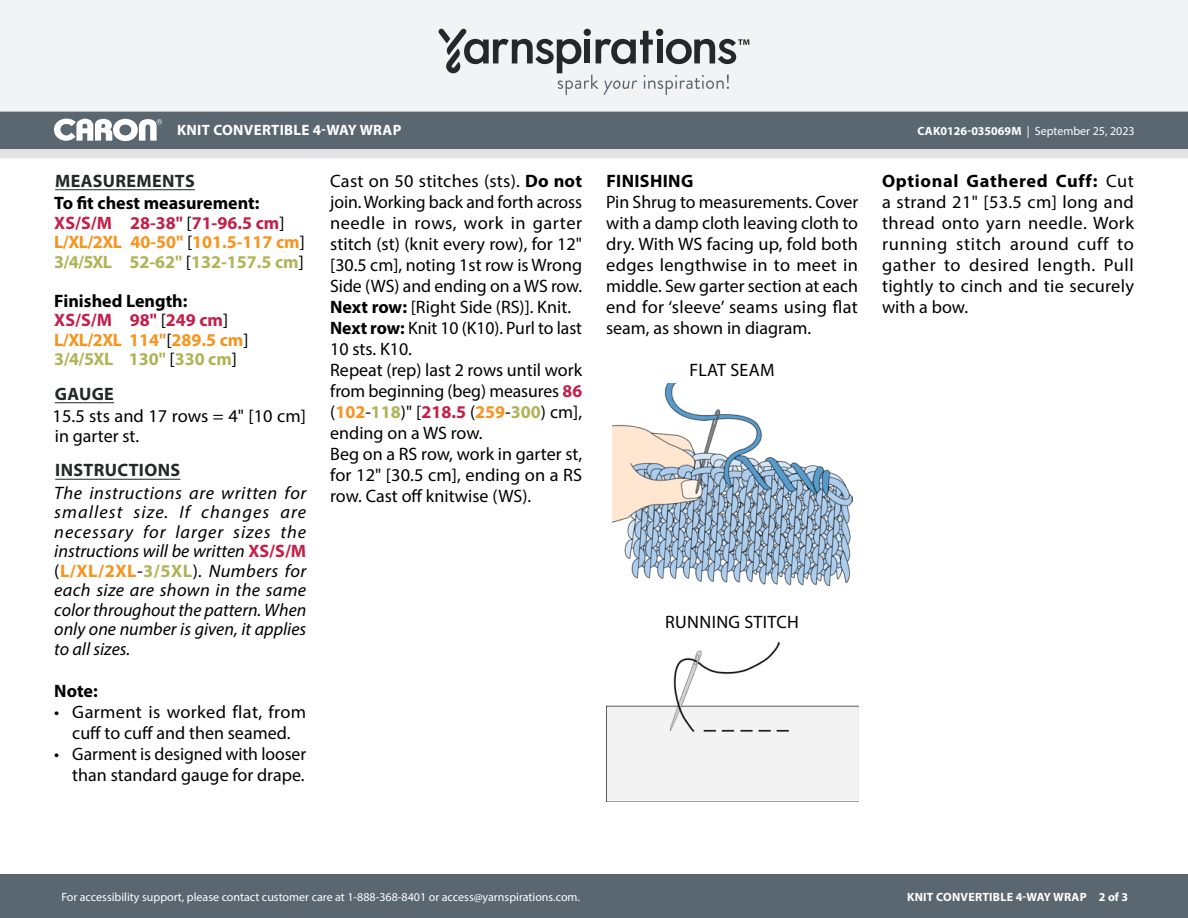
<style>
.page{position:relative;width:1188px;height:918px;background:#fff}
.page>*{position:absolute;margin:0;border:0;box-sizing:border-box;transform-origin:0 0}
.Body_-__Color_coded_3_sizes{font:18px/21px "Myriad Pro";color:#000;text-align:justify}
.Body_-__With_auto_styling{font:italic 18px/19.5px "Myriad Pro";color:#000;text-align:justify}
.Body_-__Auto_Style_with_Keep_lines_toget{font:700 18px "Myriad Pro";color:#f7941e}
.Body_-__Auto_Style_with_Keep_lines_toget-2{font:700 18px "Myriad Pro";color:#b2b258}
.Body_-__With_auto_styling-2{font:18px/21px "Myriad Pro";letter-spacing:-.005em;color:#000}
.Body_-__Auto_Style_with_Keep_lines_toget-3{font:700 18px "Myriad Pro";color:#c31f49}
.Body_-__Auto_Style_with_Keep_lines_toget-4{font:700 18px "Myriad Pro";color:#000}
.Body_-_NO_Automatic_styling{font:18px/19.5px "Myriad Pro";color:#000}
.Body_-_HEADERS_-_Underline{font:700 18px "Myriad Pro";letter-spacing:.02em;color:#24282a}
.Diagram___Schematic_Headers{font:18px "Myriad Pro";letter-spacing:.02em;color:#000}
.Body_-_SUBHEADS{font:700 18px "Myriad Pro";letter-spacing:.02em;color:#000}
.Body_-__With_auto_styling-3{font:700 18px "Myriad Pro";color:#000}
.t1{font:700 15px "Myriad Pro";letter-spacing:.02em;color:#fff}
.t2{font:12px "Myriad Pro";color:#fff}
.t3{font:700 12px "Myriad Pro";letter-spacing:.02em;color:#fff}
.s1{font-weight:700}
.s2{font-weight:400;color:#000}
.s3{font-weight:700;font-style:normal;color:#c31f49}
.s4{font-style:normal}
.s5{font-weight:700;font-style:normal;color:#f7941e}
.s6{font-weight:700;font-style:normal;color:#b2b258}
.s7{font-weight:700;color:#c31f49}
.s8{font-weight:700;color:#f7941e}
.s9{font-weight:700;color:#b2b258}
</style>
<div class="page">
<div style="left:0;top:875px;width:1188px;height:43px;background:#5a6670"></div>
<div style="left:0;top:149px;width:1188px;height:9px;background:#e4e3e3"></div>
<div style="left:0;top:111px;width:1188px;height:38px;background:#5a6670"></div>
<div style="left:0;top:0;width:1188px;height:112px;background:#f2f3f4"></div>
<svg style="left:438px;top:29px;width:311px;height:66px"></svg>
<svg style="left:54px;top:119px;width:108px;height:22px"></svg>
<hr style="left:55px;top:189px;width:140px;height:1px;background:#24282a">
<hr style="left:55px;top:402px;width:59px;height:1px;background:#24282a">
<hr style="left:55px;top:479px;width:125px;height:1px;background:#24282a">
<img style="left:612px;top:383px;width:240px;height:202px">
<img style="left:606px;top:642px;width:252px;height:160px">
<p class="t1" style="left:177px;top:120px;width:226px">KNIT CONVERTIBLE 4-WAY WRAP</p>
<p class="t2" style="left:917px;top:124px;width:219px"><span class="s1">CAK0126-035069M</span> | September 25, 2023</p>
<p class="Body_-_HEADERS_-_Underline" style="left:55px;top:169px;width:141px">MEASUREMENTS</p>
<p class="Body_-__Auto_Style_with_Keep_lines_toget-4" style="left:54px;top:191px;width:207px">To fit chest measurement:</p>
<p class="Body_-__Auto_Style_with_Keep_lines_toget-3" style="left:54px;top:211px;width:232px">XS/S/M 28-38" <span class="s2">[</span>71-96.5 cm<span class="s2">]</span></p>
<p class="Body_-__Auto_Style_with_Keep_lines_toget" style="left:54px;top:230px;width:252px">L/XL/2XL 40-50" <span class="s2">[</span>101.5-117 cm<span class="s2">]</span></p>
<p class="Body_-__Auto_Style_with_Keep_lines_toget-2" style="left:54px;top:250px;width:251px">3/4/5XL 52-62" <span class="s2">[</span>132-157.5 cm<span class="s2">]</span></p>
<p class="Body_-__Auto_Style_with_Keep_lines_toget-4" style="left:54px;top:289px;width:135px">Finished Length:</p>
<p class="Body_-__Auto_Style_with_Keep_lines_toget-3" style="left:54px;top:308px;width:175px">XS/S/M 98" <span class="s2">[</span>249 cm<span class="s2">]</span></p>
<p class="Body_-__Auto_Style_with_Keep_lines_toget" style="left:54px;top:328px;width:196px">L/XL/2XL 114"<span class="s2">[</span>289.5 cm<span class="s2">]</span></p>
<p class="Body_-__Auto_Style_with_Keep_lines_toget-2" style="left:54px;top:347px;width:184px">3/4/5XL 130" <span class="s2">[</span>330 cm<span class="s2">]</span></p>
<p class="Body_-_HEADERS_-_Underline" style="left:55px;top:382px;width:61px">GAUGE</p>
<p class="Body_-_NO_Automatic_styling" style="left:53px;top:406px;width:255px">15.5 sts and 17 rows = 4" [10 cm] in garter st.</p>
<p class="Body_-_HEADERS_-_Underline" style="left:55px;top:458px;width:126px">INSTRUCTIONS</p>
<p class="Body_-__With_auto_styling" style="left:54px;top:483px;width:254px">The instructions are written for smallest size. If changes are necessary for larger sizes the instructions will be written <span class="s3">XS/S/M </span><span class="s4">(</span><span class="s5">L/XL/2XL</span><span class="s4">-</span><span class="s6">3/5XL</span><span class="s4">)</span>. Numbers for each size are shown in the same color throughout the pattern. When only one number is given, it applies to all sizes.</p>
<p class="Body_-__With_auto_styling-3" style="left:54px;top:679px;width:45px">Note:</p>
<p class="Body_-__Color_coded_3_sizes" style="left:54px;top:701px;width:253px;text-align:center">• Garment is worked flat, from cuff to cuff and then seamed.</p>
<p class="Body_-__Color_coded_3_sizes" style="left:54px;top:743px;width:253px;text-align:right">• Garment is designed with looser than standard gauge for drape.</p>
<p class="Body_-__Color_coded_3_sizes" style="left:882px;top:170px;width:254px"><span class="s1">Optional Gathered Cuff:</span> Cut a strand 21" [53.5 cm] long and thread onto yarn needle. Work running stitch around cuff to gather to desired length. Pull tightly to cinch and tie securely with a bow.</p>
<p class="Body_-__Color_coded_3_sizes" style="left:330px;top:170px;width:253px">Cast on 50 stitches (sts). <span class="s1">Do not </span>join. Working back and forth across needle in rows, work in garter stitch (st) (knit every row), for 12" [30.5 cm], noting 1st row is Wrong Side (WS) and ending on a WS row.</p>
<p class="Body_-__Color_coded_3_sizes" style="left:330px;top:296px;width:242px"><span class="s1">Next row:</span> [Right Side (RS)]. Knit.</p>
<p class="Body_-__With_auto_styling-2" style="left:330px;top:317px;width:253px"><span class="s1">Next row:</span> Knit 10 (K10). Purl to last<br>10 sts. K10.</p>
<p class="Body_-__Color_coded_3_sizes" style="left:330px;top:359px;width:253px">Repeat (rep) last 2 rows until work from beginning (beg) measures <span class="s7">86 </span>(<span class="s8">102</span>-<span class="s9">118</span>)" [<span class="s7">218.5</span> (<span class="s8">259</span>-<span class="s9">300</span>) cm], ending on a WS row.</p>
<p class="Body_-__Color_coded_3_sizes" style="left:330px;top:443px;width:253px">Beg on a RS row, work in garter st, for 12" [30.5 cm], ending on a RS row. Cast off knitwise (WS).</p>
<p class="Body_-_SUBHEADS" style="left:606px;top:169px;width:88px">FINISHING</p>
<p class="Body_-__Color_coded_3_sizes" style="left:606px;top:191px;width:254px">Pin Shrug to measurements. Cover with a damp cloth leaving cloth to dry. With WS facing up, fold both edges lengthwise in to meet in middle. Sew garter section at each end for ‘sleeve’ seams using flat seam, as shown in diagram.</p>
<p class="Diagram___Schematic_Headers" style="left:689px;top:359px;width:87px">FLAT SEAM</p>
<p class="Diagram___Schematic_Headers" style="left:665px;top:611px;width:135px">RUNNING STITCH</p>
<p class="t2" style="left:61px;top:889px;width:520px">For accessibility support, please contact customer care at 1-888-368-8401 or access@yarnspirations.com.</p>
<p class="t3" style="left:907px;top:889px;width:222px">KNIT CONVERTIBLE 4-WAY WRAP 2 of 3</p>
</div>
